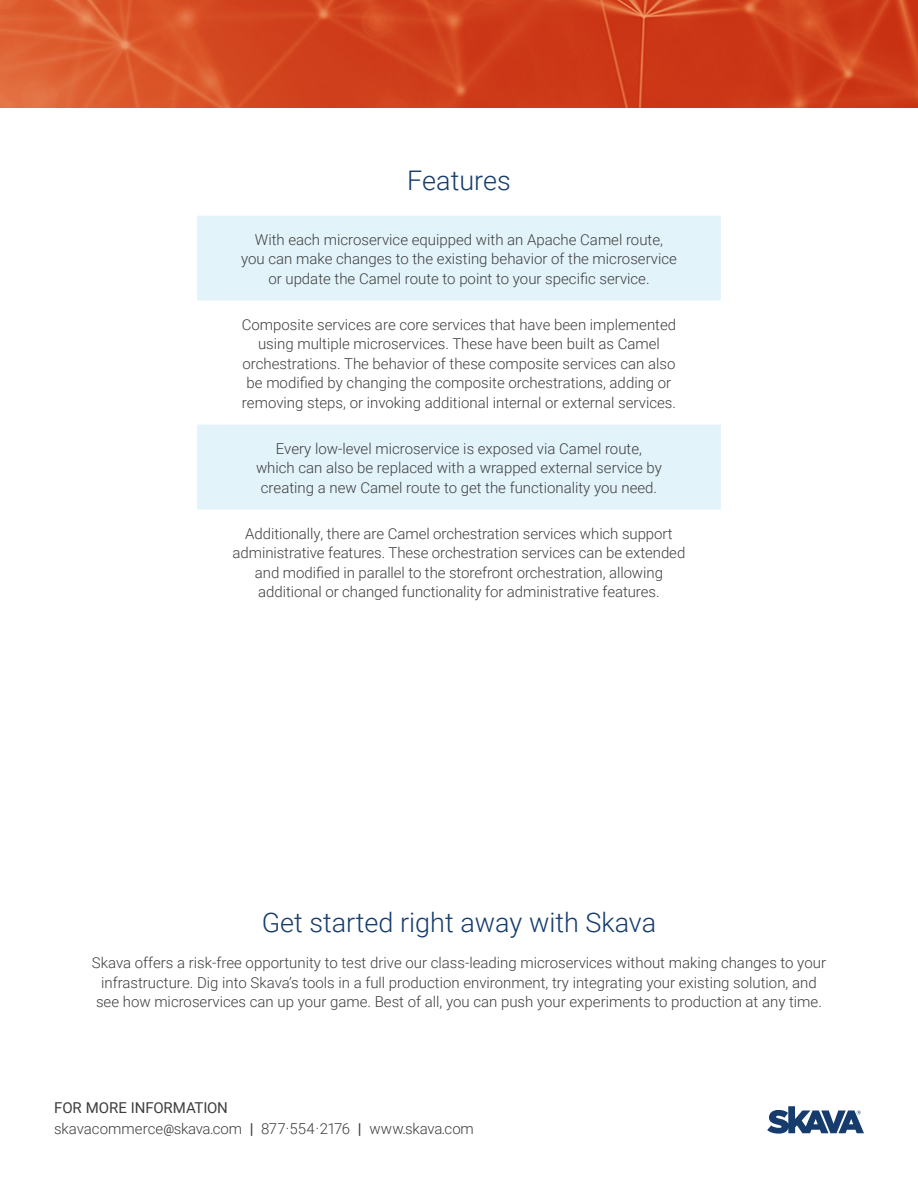
<style>
.page{position:relative;width:918px;height:1188px;background:#fff}
.page>*{position:absolute;margin:0;border:0;box-sizing:border-box;transform-origin:0 0}
.t1{font:300 27px "Roboto";color:#163c6d}
.t2{font:300 15px/19.5px "Roboto";color:#3e3e3f;text-align:center}
.t3{font:15px "Roboto";letter-spacing:-.01em;color:#3e3e3f}
.s1{font-weight:400;font-size:12px}
.s2{font-weight:500}
</style>
<div class="page">
<svg style="left:767px;top:1106px;width:97px;height:28px"></svg>
<img style="left:0;top:0;width:918px;height:108px">
<svg style="left:197px;top:216px;width:524px;height:294px;fill:#e2f3fa"></svg>
<p class="t1" style="left:407px;top:162px;width:105px">Features</p>
<p class="t2" style="left:241px;top:229px;width:437px">With each microservice equipped with an Apache Camel route,<br>you can make changes to the existing behavior of the microservice or update the Camel route to point to your specific service.</p>
<p class="t2" style="left:242px;top:314px;width:436px">Composite services are core services that have been implemented using multiple microservices. These have been built as Camel orchestrations. The behavior of these composite services can also be modified by changing the composite orchestrations, adding or removing steps, or invoking additional internal or external services.</p>
<p class="t2" style="left:256px;top:438px;width:407px">Every low-level microservice is exposed via Camel route, which can also be replaced with a wrapped external service by creating a new Camel route to get the functionality you need.</p>
<p class="t2" style="left:233px;top:523px;width:454px">Additionally, there are Camel orchestration services which support administrative features. These orchestration services can be extended and modified in parallel to the storefront orchestration, allowing additional or changed functionality for administrative features.</p>
<p class="t1" style="left:262px;top:904px;width:396px">Get started right away with Skava</p>
<p class="t2" style="left:92px;top:953px;width:736px">Skava offers a risk-free opportunity to test drive our class-leading microservices without making changes to your infrastructure. Dig into Skava’s tools in a full production environment, try integrating your existing solution, and see how microservices can up your game. Best of all, you can push your experiments to production at any time.</p>
<p class="t3" style="left:54px;top:1097px;width:175px">FOR MORE INFORMATION</p>
<p class="t2" style="left:54px;top:1118px;width:421px">skavacommerce<span class="s1">@</span>skava.com <span class="s2">|</span> 877.554.2176 <span class="s2">|</span> www.skava.com</p>
</div>
